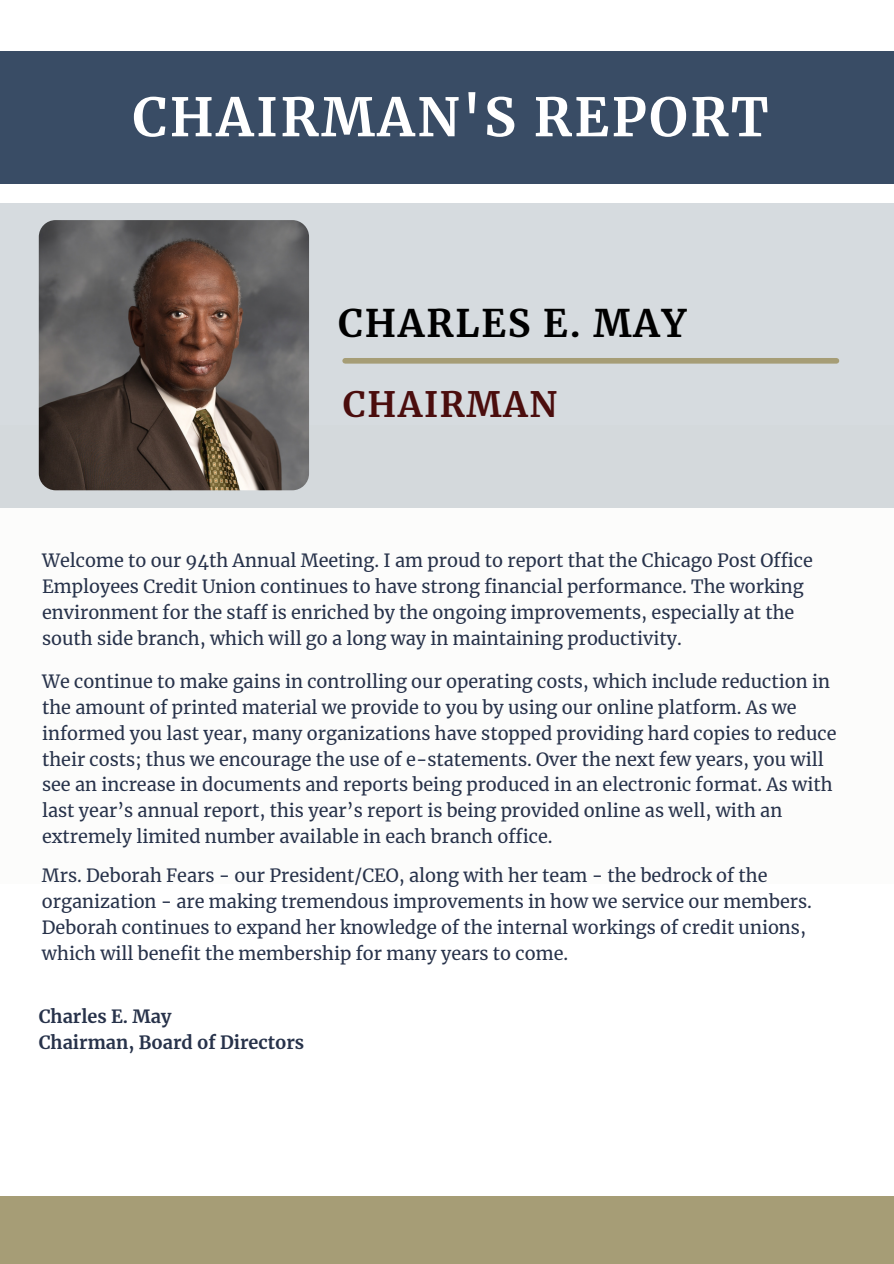
<style>
.page{position:relative;width:894px;height:1264px;background:#fff}
.page>*{position:absolute;margin:0;border:0;box-sizing:border-box;transform-origin:0 0}
.t1{font:700 52.8px "Merriweather";letter-spacing:.05em;color:#fff}
.t2{font:700 37.65px "Merriweather";letter-spacing:.05em;color:#000}
.t3{font:700 34.65px "Merriweather";letter-spacing:.05em;color:#4b0d0d}
.t4{font:18px/26px "Merriweather";color:#27324a}
.t5{font:700 18px "Merriweather";color:#27324a}
</style>
<div class="page">
<div style="left:0;top:52px;width:893px;height:131px;background:#394c65"></div>
<div style="left:0;top:203px;width:893px;height:304px;background:#d6dbdf"></div>
<img style="left:39px;top:220px;width:270px;height:270px;border-radius:17px">
<div style="left:0;top:1196px;width:893px;height:67px;background:#a69d76"></div>
<div style="left:345px;top:358px;width:491px;height:5px;background:#a69d76"></div>
<p class="t1" style="left:132px;top:84px;width:637px">CHAIRMAN'S REPORT</p>
<p class="t2" style="left:338px;top:300px;width:349px">CHARLES E. MAY</p>
<p class="t3" style="left:343px;top:382px;width:216px">CHAIRMAN</p>
<p class="t4" style="left:42px;top:548px;width:772px">Welcome to our 94th Annual Meeting. I am proud to report that the Chicago Post Office Employees Credit Union continues to have strong financial performance. The working environment for the staff is enriched by the ongoing improvements, especially at the south side branch, which will go a long way in maintaining productivity.</p>
<p class="t4" style="left:42px;top:668px;width:795px">We continue to make gains in controlling our operating costs, which include reduction in the amount of printed material we provide to you by using our online platform. As we informed you last year, many organizations have stopped providing hard copies to reduce their costs; thus we encourage the use of e-statements. Over the next few years, you will see an increase in documents and reports being produced in an electronic format. As with last year’s annual report, this year’s report is being provided online as well, with an extremely limited number available in each branch office.</p>
<p class="t4" style="left:42px;top:863px;width:771px">Mrs. Deborah Fears - our President/CEO, along with her team - the bedrock of the organization - are making tremendous improvements in how we service our members.<br>Deborah continues to expand her knowledge of the internal workings of credit unions, which will benefit the membership for many years to come.</p>
<p class="t5" style="left:39px;top:1005px;width:134px">Charles E. May</p>
<p class="t5" style="left:39px;top:1030px;width:267px">Chairman, Board of Directors</p>
</div>
